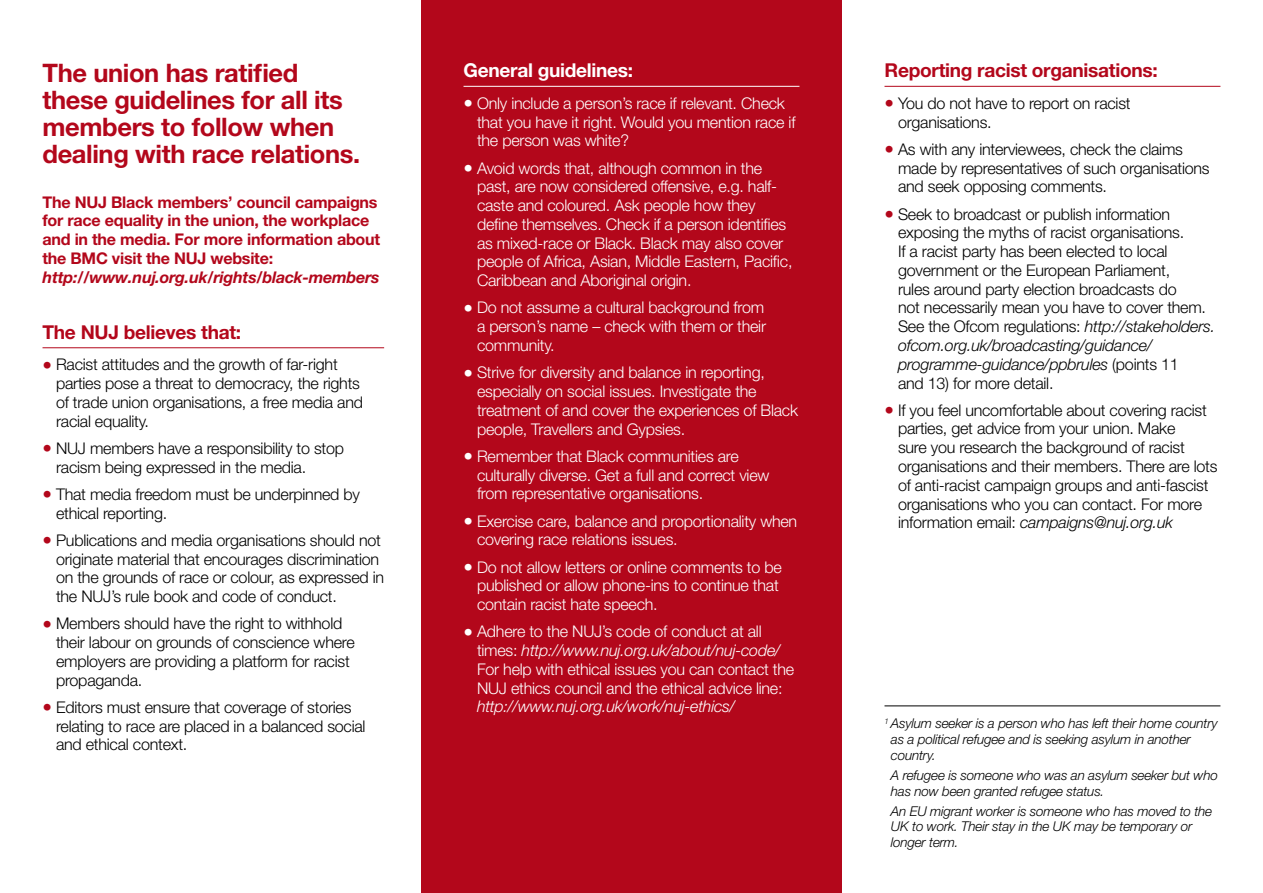
<style>
.page{position:relative;width:1263px;height:893px;background:#fff}
.page>*{position:absolute;margin:0;border:0;box-sizing:border-box;transform-origin:0 0}
.t1{font:700 25.5px/27px "Helvetica Neue LT Pro";letter-spacing:-.015em;color:#b3071b}
.t2{font:700 19.2px "Helvetica Neue LT Pro";letter-spacing:-.015em;color:#b3071b}
.t3{font:700 19.2px "Helvetica Neue LT Pro";letter-spacing:-.015em;color:#fff}
.t4{font:300 16.2px/18.8px "Helvetica Neue LT Pro";letter-spacing:-.015em;color:#000}
.t5{font:300 16.2px/18.8px "Helvetica Neue LT Pro";letter-spacing:-.015em;color:#fff}
.t6{font:700 16.2px/18.8px "Helvetica Neue LT Pro";letter-spacing:-.015em;color:#b3071b}
.t7{font:italic 700 16.2px "Helvetica Neue LT Pro";letter-spacing:-.015em;color:#b3071b}
.t8{font:italic 300 16.2px "Helvetica Neue LT Pro";letter-spacing:-.015em;color:#fff}
.t9{font:italic 300 13.5px/15.8px "Helvetica Neue LT Pro";letter-spacing:-.015em;color:#000}
.s1{font-size:19.2px;color:#b3071b}
.s2{font-size:19.2px}
.s3{font-style:italic}
</style>
<div class="page">
<div style="left:421px;top:0;width:421px;height:893px;background:#b3071b"></div>
<hr style="left:43px;top:347px;width:341px;height:1px;background:#b3071b">
<hr style="left:463px;top:86px;width:336px;height:1px;background:#fff">
<hr style="left:884px;top:86px;width:336px;height:1px;background:#b3071b">
<hr style="left:884px;top:705px;width:336px;height:1px;background:#000">
<h1 class="t1" style="left:43px;top:59px;width:319px">The union has ratified these guidelines for all its members to follow when dealing with race relations.</h1>
<p class="t6" style="left:43px;top:192px;width:339px">The NUJ Black members’ council campaigns for race equality in the union, the workplace and in the media. For more information about the BMC visit the NUJ website:</p>
<p class="t7" style="left:43px;top:267px;width:339px">http://www.nuj.org.uk/rights/black-members</p>
<p class="t2" style="left:43px;top:320px;width:200px">The NUJ believes that:</p>
<p class="t4" style="left:56px;top:355px;width:308px;text-indent:-14px"><span class="s1">•</span> Racist attitudes and the growth of far-right parties pose a threat to democracy, the rights of trade union organisations, a free media and racial equality.</p>
<p class="t4" style="left:56px;top:438px;width:290px;text-indent:-14px"><span class="s1">•</span> NUJ members have a responsibility to stop racism being expressed in the media.</p>
<p class="t4" style="left:56px;top:484px;width:305px;text-indent:-14px"><span class="s1">•</span> That media freedom must be underpinned by ethical reporting.</p>
<p class="t4" style="left:56px;top:530px;width:330px;text-indent:-14px"><span class="s1">•</span> Publications and media organisations should not originate material that encourages discrimination on the grounds of race or colour, as expressed in the NUJ’s rule book and code of conduct.</p>
<p class="t4" style="left:56px;top:614px;width:300px;text-indent:-14px"><span class="s1">•</span> Members should have the right to withhold their labour on grounds of conscience where employers are providing a platform for racist propaganda.</p>
<p class="t4" style="left:56px;top:697px;width:311px;text-indent:-14px"><span class="s1">•</span> Editors must ensure that coverage of stories relating to race are placed in a balanced social and ethical context.</p>
<p class="t3" style="left:463px;top:59px;width:171px">General guidelines:</p>
<p class="t5" style="left:477px;top:93px;width:320px;text-indent:-14px"><span class="s2">•</span> Only include a person’s race if relevant. Check that you have it right. Would you mention race if the person was white?</p>
<p class="t5" style="left:477px;top:158px;width:317px;text-indent:-14px"><span class="s2">•</span> Avoid words that, although common in the past, are now considered offensive, e.g. half&shy;caste and coloured. Ask people how they define themselves. Check if a person identifies as mixed-race or Black. Black may also cover people of Africa, Asian, Middle Eastern, Pacific, Caribbean and Aboriginal origin.</p>
<p class="t5" style="left:477px;top:298px;width:291px;text-align:justify;text-indent:-14px"><span class="s2">•</span> Do not assume a cultural background from a person’s name – check with them or their community.</p>
<p class="t5" style="left:477px;top:363px;width:323px;text-indent:-14px"><span class="s2">•</span> Strive for diversity and balance in reporting, especially on social issues. Investigate the treatment of and cover the experiences of Black people, Travellers and Gypsies.</p>
<p class="t5" style="left:477px;top:446px;width:294px;text-indent:-14px"><span class="s2">•</span> Remember that Black communities are culturally diverse. Get a full and correct view from representative organisations.</p>
<p class="t5" style="left:477px;top:511px;width:322px;text-indent:-14px"><span class="s2">•</span> Exercise care, balance and proportionality when covering race relations issues.</p>
<p class="t5" style="left:477px;top:557px;width:306px;text-indent:-14px"><span class="s2">•</span> Do not allow letters or online comments to be published or allow phone-ins to continue that contain racist hate speech.</p>
<p class="t5" style="left:477px;top:622px;width:319px;text-indent:-14px"><span class="s2">•</span> Adhere to the NUJ’s code of conduct at all times: <span class="s3">http://www.nuj.org.uk/about/nuj-code/ </span>For help with ethical issues you can contact the NUJ ethics council and the ethical advice line:</p>
<p class="t8" style="left:477px;top:697px;width:260px">http://www.nuj.org.uk/work/nuj-ethics/</p>
<p class="t2" style="left:884px;top:59px;width:275px">Reporting racist organisations:</p>
<p class="t4" style="left:898px;top:93px;width:234px;text-indent:-14px"><span class="s1">•</span> You do not have to report on racist organisations.</p>
<p class="t4" style="left:898px;top:139px;width:313px;text-indent:-14px"><span class="s1">•</span> As with any interviewees, check the claims made by representatives of such organisations and seek opposing comments.</p>
<p class="t4" style="left:898px;top:204px;width:319px;text-indent:-14px"><span class="s1">•</span> Seek to broadcast or publish information exposing the myths of racist organisations.<br>If a racist party has been elected to local government or the European Parliament,<br>rules around party election broadcasts do<br>not necessarily mean you have to cover them.<br>See the Ofcom regulations: <span class="s3">http://stakeholders. ofcom.org.uk/broadcasting/guidance/ programme-guidance/ppbrules</span> (points 11<br>and 13) for more detail.</p>
<p class="t4" style="left:898px;top:400px;width:321px;text-indent:-14px"><span class="s1">•</span> If you feel uncomfortable about covering racist parties, get advice from your union. Make<br>sure you research the background of racist organisations and their members. There are lots of anti-racist campaign groups and anti-fascist organisations who you can contact. For more information email: <span class="s3">campaigns@nuj.org.uk</span></p>
<p class="t9" style="left:891px;top:715px;width:328px;text-indent:-6px"><sup>1</sup> Asylum seeker is a person who has left their home country as a political refugee and is seeking asylum in another country.</p>
<p class="t9" style="left:891px;top:767px;width:329px">A refugee is someone who was an asylum seeker but who has now been granted refugee status.</p>
<p class="t9" style="left:891px;top:803px;width:323px">An EU migrant worker is someone who has moved to the<br>UK to work. Their stay in the UK may be temporary or longer term.</p>
</div>
